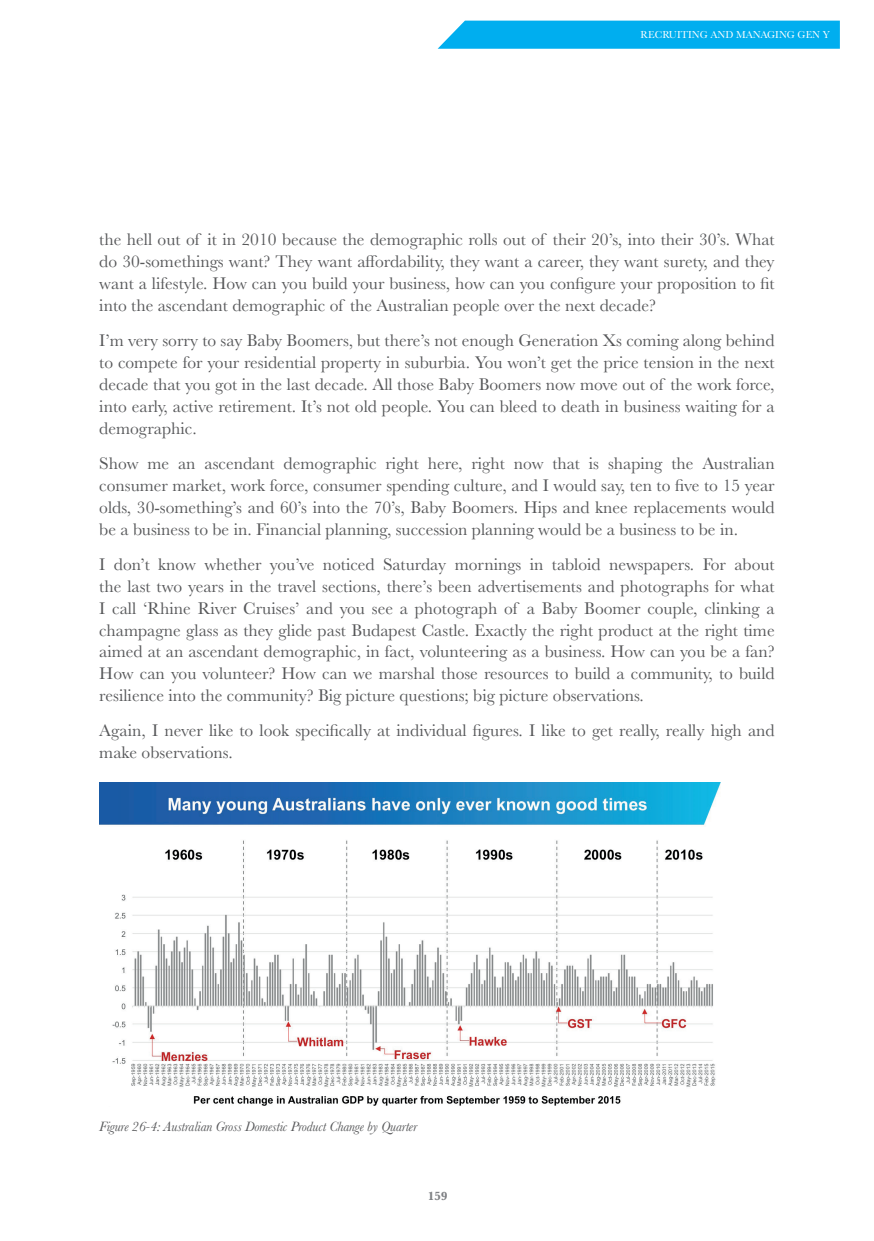
<style>
.page{position:relative;width:874px;height:1241px;background:#fff}
.page>*{position:absolute;margin:0;border:0;box-sizing:border-box;transform-origin:0 0}
.t1{font:17.5px/21.9px "Baskerville";color:#57585a;text-align:justify}
.t2{font:italic 14px "Baskerville";letter-spacing:-.01em;color:#57585a}
.t3{font:700 12.25px "Baskerville";color:#808285}
.t4{font:10.5px "Baskerville";color:#fff}
</style>
<div class="page">
<svg style="left:437px;top:21px;width:402px;height:28px;background:#0bb1ef"></svg>
<img style="left:99px;top:782px;width:621px;height:324px">
<p class="t4" style="left:640px;top:28px;width:191px">RECRUITING AND MANAGING GEN Y</p>
<p class="t1" style="left:99px;top:229px;width:676px">the hell out of it in 2010 because the demographic rolls out of their 20’s, into their 30’s. What do 30-somethings want? They want affordability, they want a career, they want surety, and they want a lifestyle. How can you build your business, how can you configure your proposition to fit into the ascendant demographic of the Australian people over the next decade?</p>
<p class="t1" style="left:99px;top:329px;width:676px">I’m very sorry to say Baby Boomers, but there’s not enough Generation Xs coming along behind to compete for your residential property in suburbia. You won’t get the price tension in the next decade that you got in the last decade. All those Baby Boomers now move out of the work force, into early, active retirement. It’s not old people. You can bleed to death in business waiting for a demographic.</p>
<p class="t1" style="left:99px;top:452px;width:676px">Show me an ascendant demographic right here, right now that is shaping the Australian consumer market, work force, consumer spending culture, and I would say, ten to five to 15 year olds, 30-something’s and 60’s into the 70’s, Baby Boomers. Hips and knee replacements would be a business to be in. Financial planning, succession planning would be a business to be in.</p>
<p class="t1" style="left:99px;top:553px;width:676px">I don’t know whether you’ve noticed Saturday mornings in tabloid newspapers. For about the last two years in the travel sections, there’s been advertisements and photographs for what I call ‘Rhine River Cruises’ and you see a photograph of a Baby Boomer couple, clinking a champagne glass as they glide past Budapest Castle. Exactly the right product at the right time aimed at an ascendant demographic, in fact, volunteering as a business. How can you be a fan?<br>How can you volunteer? How can we marshal those resources to build a community, to build resilience into the community? Big picture questions; big picture observations.</p>
<p class="t1" style="left:99px;top:720px;width:676px">Again, I never like to look specifically at individual figures. I like to get really, really high and make observations.</p>
<p class="t2" style="left:99px;top:1117px;width:319px">Figure 26-4: Australian Gross Domestic Product Change by Quarter</p>
<p class="t3" style="left:427px;top:1187px;width:21px">159</p>
</div>
